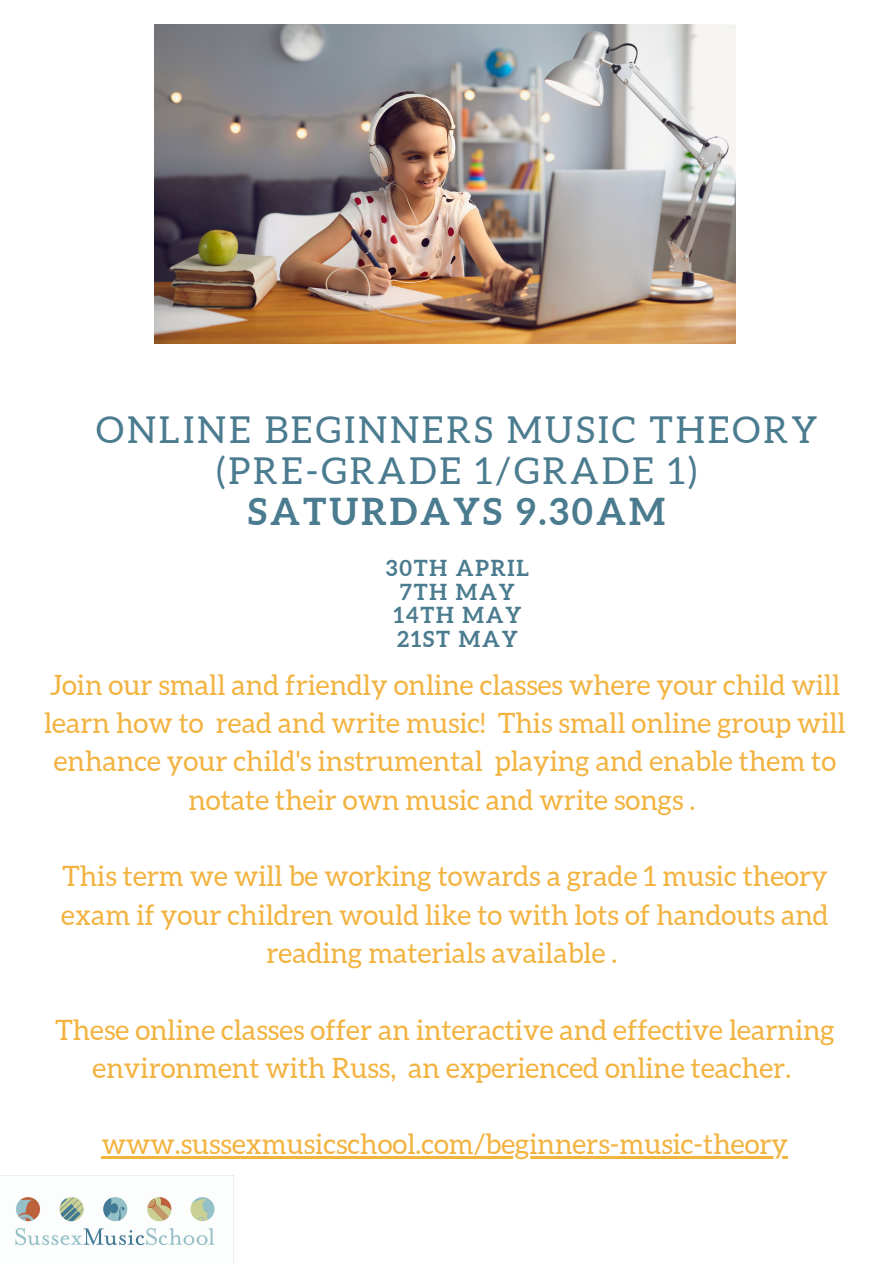
<style>
.page{position:relative;width:894px;height:1264px;background:#fff}
.page>*{position:absolute;margin:0;border:0;box-sizing:border-box;transform-origin:0 0}
.t1{font:37.05px "Aleo";letter-spacing:.08em;color:#4b7b8f}
.t2{font:700 37.05px "Aleo";letter-spacing:.08em;color:#4b7b8f}
.t3{font:28.05px/38.2px "Aleo";color:#f3b340;text-align:center}
.t4{font:700 22.05px "Aleo";letter-spacing:.08em;color:#4b7b8f}
</style>
<div class="page">
<img style="left:0;top:1175px;width:233px;height:71px">
<img style="left:154px;top:25px;width:581px;height:318px">
<hr style="left:102px;top:1156px;width:686px;height:2px;background:#f3b340">
<p class="t1" style="left:96px;top:409px;width:722px">ONLINE BEGINNERS MUSIC THEORY</p>
<p class="t1" style="left:216px;top:449px;width:481px">(PRE-GRADE 1/GRADE 1)</p>
<p class="t2" style="left:248px;top:490px;width:418px">SATURDAYS 9.30AM</p>
<p class="t4" style="left:385px;top:555px;width:145px">30TH APRIL</p>
<p class="t4" style="left:400px;top:579px;width:116px">7TH MAY</p>
<p class="t4" style="left:393px;top:602px;width:129px">14TH MAY</p>
<p class="t4" style="left:397px;top:626px;width:122px">21ST MAY</p>
<p class="t3" style="left:44px;top:665px;width:802px">Join our small and friendly online classes where your child will learn how to read and write music! This small online group will enhance your child's instrumental playing and enable them to notate their own music and write songs .</p>
<p class="t3" style="left:61px;top:857px;width:768px">This term we will be working towards a grade 1 music theory exam if your children would like to with lots of handouts and reading materials available .</p>
<p class="t3" style="left:55px;top:1010px;width:781px">These online classes offer an interactive and effective learning environment with Russ, an experienced online teacher.</p>
<p class="t3" style="left:102px;top:1125px;width:687px">www.sussexmusicschool.com/beginners-music-theory</p>
</div>
